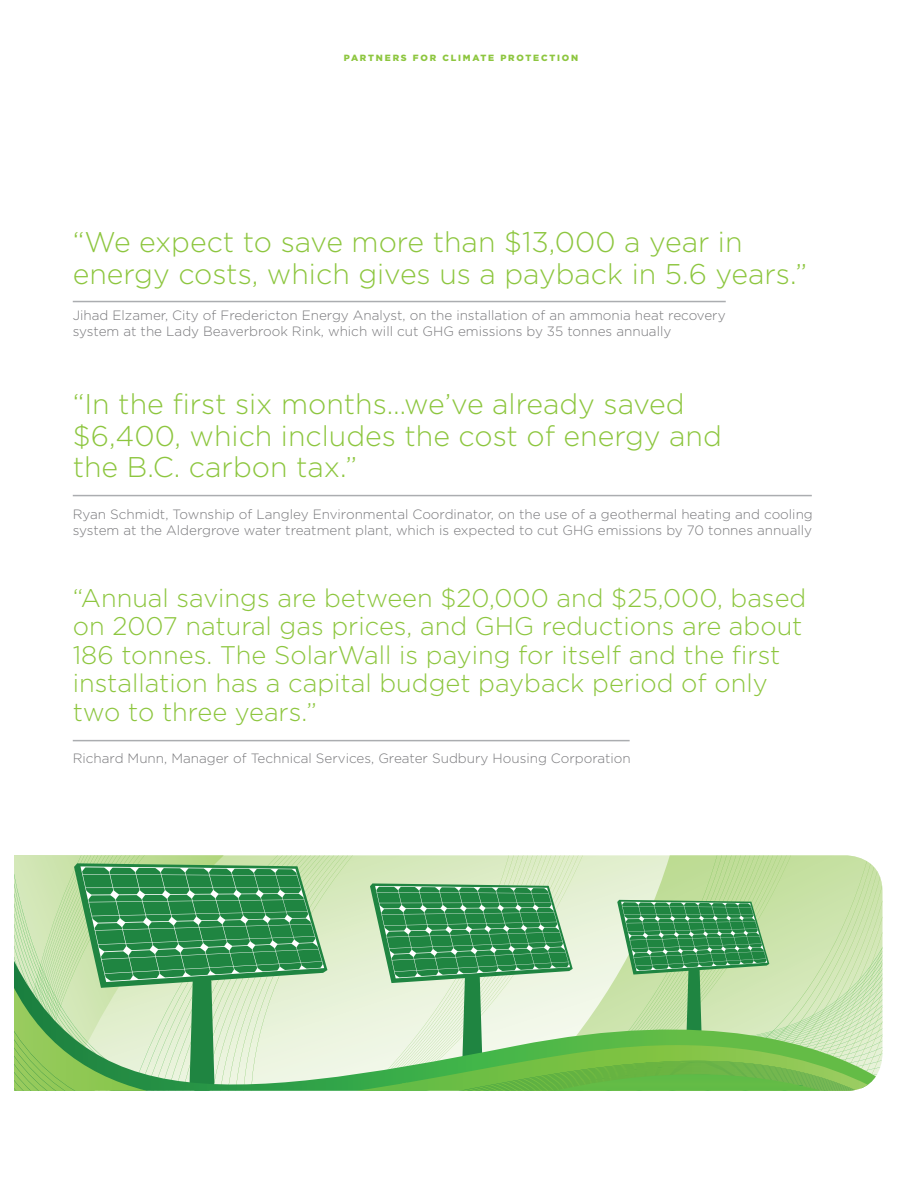
<style>
.page{position:relative;width:918px;height:1188px;background:#fff}
.page>*{position:absolute;margin:0;border:0;box-sizing:border-box;transform-origin:0 0}
.t1{font:300 28.5px/31.5px "Gotham";color:#8dc63f}
.t2{font:300 25.5px/28.5px "Gotham";color:#8dc63f}
.t3{font:300 13.5px/16.5px "Gotham";color:#79797c}
.t4{font:900 9px "Gotham";letter-spacing:.2em;color:#8dc63f}
</style>
<div class="page">
<hr style="left:73px;top:301px;width:653px;height:1px;background:#abadb0">
<hr style="left:73px;top:740px;width:557px;height:1px;background:#abadb0">
<hr style="left:73px;top:495px;width:739px;height:1px;background:#abadb0">
<svg style="left:14px;top:855px;width:868px;height:236px"></svg>
<p class="t4" style="left:344px;top:53px;width:236px">PARTNERS FOR CLIMATE PROTECTION</p>
<h1 class="t1" style="left:73px;top:226px;width:736px">“We expect to save more than $13,000 a year in energy costs, which gives us a payback in 5.6 years.”</h1>
<p class="t3" style="left:73px;top:306px;width:654px">Jihad Elzamer, City of Fredericton Energy Analyst, on the installation of an ammonia heat recovery system at the Lady Beaverbrook Rink, which will cut GHG emissions by 35 tonnes annually</p>
<h1 class="t1" style="left:73px;top:388px;width:651px">“In the first six months…we’ve already saved $6,400, which includes the cost of energy and the B.C. carbon tax.”</h1>
<p class="t3" style="left:73px;top:505px;width:742px">Ryan Schmidt, Township of Langley Environmental Coordinator, on the use of a geothermal heating and cooling system at the Aldergrove water treatment plant, which is expected to cut GHG emissions by 70 tonnes annually</p>
<p class="t2" style="left:73px;top:583px;width:735px">“Annual savings are between $20,000 and $25,000, based on 2007 natural gas prices, and GHG reductions are about 186 tonnes. The SolarWall is paying for itself and the first installation has a capital budget payback period of only two to three years.”</p>
<p class="t3" style="left:73px;top:750px;width:560px">Richard Munn, Manager of Technical Services, Greater Sudbury Housing Corporation</p>
</div>
